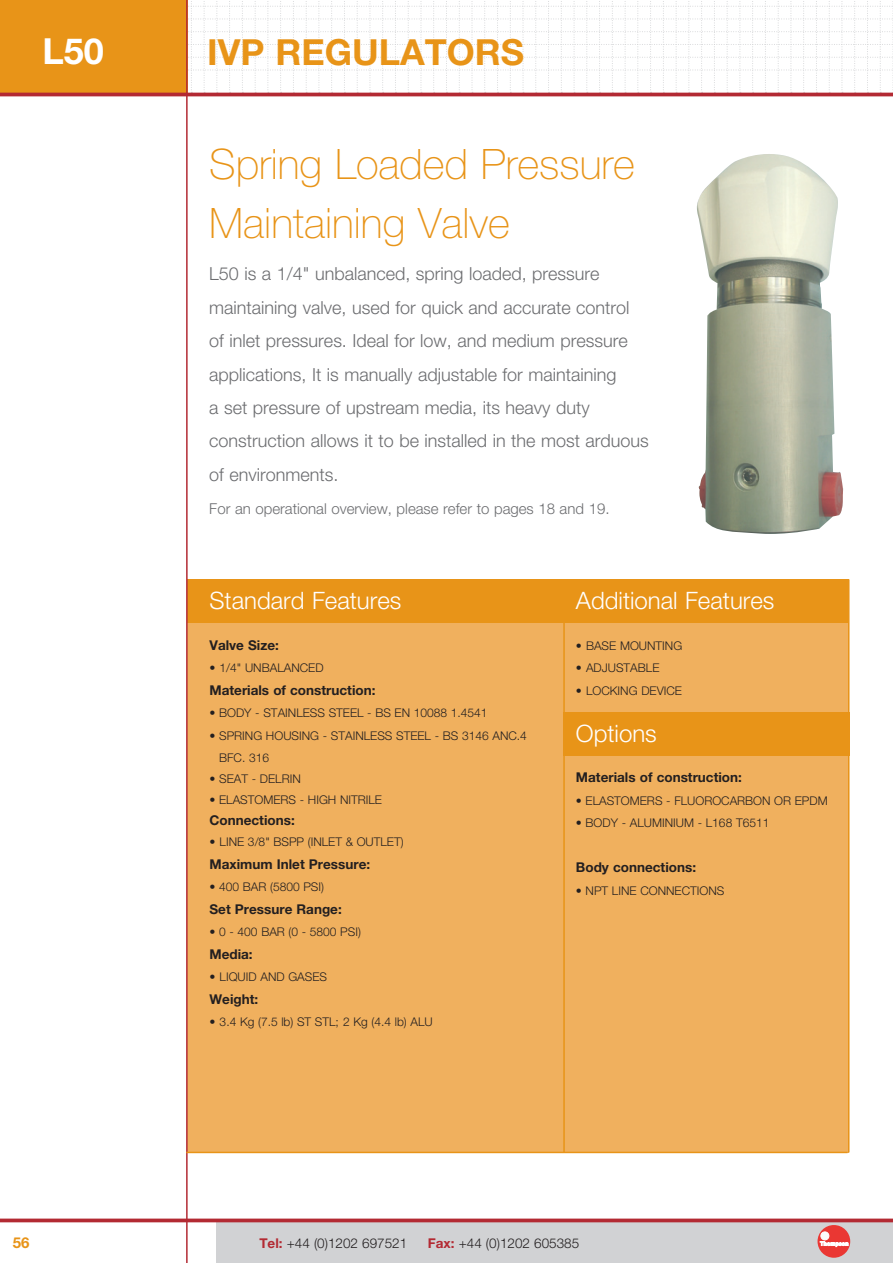
<style>
.page{position:relative;width:893px;height:1263px;background:#fff}
.page>*{position:absolute;margin:0;border:0;box-sizing:border-box;transform-origin:0 0}
.t1{font:100 42px "Helvetica Neue";color:#e89418}
.t2{font:700 36px "Helvetica Neue";color:#e89418}
.t3{font:700 36px "Helvetica Neue";color:#fff}
.t4{font:300 24px "Helvetica Neue";color:#fff}
.t5{font:300 18px/33.5px "Helvetica Neue";color:#6c6d70}
.t6{font:300 15px "Helvetica Neue";color:#6c6d70}
.t7{font:700 15px "Helvetica Neue";color:#e89418}
.t8{font:700 13.5px "Helvetica Neue";color:#231f20}
.t9{font:300 13.5px "Helvetica Neue";color:#231f20}
.t10{font:300 12px/22.5px "Helvetica Neue";color:#231f20}
.s1{font-weight:700}
.s2{font-weight:700;color:#b32a33}
</style>
<div class="page">
<div style="left:187px;top:579px;width:662px;height:573px;background:#f0b05e"></div>
<div style="left:217px;top:1220px;width:676px;height:43px;background:#d1d2d4"></div>
<svg style="left:0;top:1218px;width:893px;height:4px;background:#be4951"></svg>
<svg style="left:188px;top:1px;width:705px;height:92px"></svg>
<div style="left:0;top:0;width:187px;height:94px;background:#e89418"></div>
<hr style="left:0;top:93px;width:893px;height:3px;background:#b32a33">
<img style="left:697px;top:154px;width:146px;height:380px">
<div style="left:187px;top:579px;width:662px;height:44px;background:#e89418"></div>
<div style="left:563px;top:712px;width:286px;height:43px;background:#e89418"></div>
<hr style="left:563px;top:581px;width:2px;height:571px;background:#e89418">
<hr style="left:186px;top:0;width:2px;height:1263px;background:#b32a33">
<hr style="left:186px;top:1152px;width:661px;height:1px;background:#e89418">
<hr style="left:848px;top:579px;width:1px;height:573px;background:#e89418">
<div style="left:817px;top:1225px;width:33px;height:33px;background:#ea3733;border-radius:50%"></div>
<div style="left:821px;top:1232px;width:8px;height:8px;background:#fafbfb;border-radius:50%"></div>
<div style="left:821px;top:1232px;width:8px;height:8px;border:1px solid #fff;border-radius:50%"></div>
<svg style="left:820px;top:1241px;width:28px;height:6px"></svg>
<p class="t3" style="left:43px;top:29px;width:63px">L50</p>
<p class="t2" style="left:207px;top:30px;width:319px">IVP REGULATORS</p>
<p class="t1" style="left:209px;top:140px;width:427px">Spring Loaded Pressure</p>
<p class="t1" style="left:209px;top:199px;width:302px">Maintaining Valve</p>
<p class="t5" style="left:209px;top:257px;width:441px">L50 is a 1/4" unbalanced, spring loaded, pressure maintaining valve, used for quick and accurate control<br>of inlet pressures. Ideal for low, and medium pressure applications, It is manually adjustable for maintaining<br>a set pressure of upstream media, its heavy duty construction allows it to be installed in the most arduous of environments.</p>
<p class="t6" style="left:209px;top:500px;width:402px">For an operational overview, please refer to pages 18 and 19.</p>
<p class="t4" style="left:209px;top:586px;width:193px">Standard Features</p>
<p class="t8" style="left:209px;top:636px;width:71px">Valve Size:</p>
<p class="t10" style="left:209px;top:656px;width:116px">• 1/4" UNBALANCED</p>
<p class="t8" style="left:209px;top:681px;width:167px">Materials of construction:</p>
<p class="t10" style="left:209px;top:701px;width:280px"><span class="s1">•</span> BODY - STAINLESS STEEL - BS EN 10088 1.4541</p>
<p class="t10" style="left:219px;top:724px;width:309px;text-indent:-10px">• SPRING HOUSING - STAINLESS STEEL - BS 3146 ANC.4<br>BFC. 316</p>
<p class="t10" style="left:209px;top:767px;width:93px">• SEAT - DELRIN</p>
<p class="t10" style="left:209px;top:788px;width:174px">• ELASTOMERS - HIGH NITRILE</p>
<p class="t8" style="left:209px;top:812px;width:87px">Connections:</p>
<p class="t10" style="left:209px;top:830px;width:196px">• LINE 3/8" BSPP (INLET &amp; OUTLET)</p>
<p class="t8" style="left:209px;top:855px;width:162px">Maximum Inlet Pressure:</p>
<p class="t10" style="left:209px;top:875px;width:116px">• 400 BAR (5800 PSI)</p>
<p class="t8" style="left:209px;top:900px;width:134px">Set Pressure Range:</p>
<p class="t10" style="left:209px;top:920px;width:153px">• 0 - 400 BAR (0 - 5800 PSI)</p>
<p class="t8" style="left:209px;top:945px;width:45px">Media:</p>
<p class="t10" style="left:209px;top:965px;width:119px"><span class="s1">•</span> LIQUID AND GASES</p>
<p class="t8" style="left:209px;top:990px;width:50px">Weight:</p>
<p class="t10" style="left:209px;top:1010px;width:225px"><span class="s1">•</span> 3.4 Kg (7.5 lb) ST STL; 2 Kg (4.4 lb) ALU</p>
<p class="t4" style="left:576px;top:586px;width:200px">Additional Features</p>
<p class="t10" style="left:576px;top:634px;width:108px">• BASE MOUNTING</p>
<p class="t10" style="left:576px;top:656px;width:85px">• ADJUSTABLE</p>
<p class="t10" style="left:576px;top:679px;width:108px">• LOCKING DEVICE</p>
<p class="t4" style="left:576px;top:718px;width:82px">Options</p>
<p class="t8" style="left:576px;top:769px;width:167px">Materials of construction:</p>
<p class="t10" style="left:576px;top:789px;width:253px">• ELASTOMERS - FLUOROCARBON OR EPDM</p>
<p class="t10" style="left:576px;top:811px;width:195px">• BODY - ALUMINIUM - L168 T6511</p>
<p class="t8" style="left:576px;top:859px;width:122px">Body connections:</p>
<p class="t10" style="left:576px;top:879px;width:150px">• NPT LINE CONNECTIONS</p>
<p class="t7" style="left:13px;top:1233px;width:18px">56</p>
<p class="t9" style="left:259px;top:1235px;width:149px"><span class="s2">Tel:</span> +44 (0)1202 697521</p>
<p class="t9" style="left:428px;top:1235px;width:153px"><span class="s2">Fax:</span> +44 (0)1202 605385</p>
</div>
